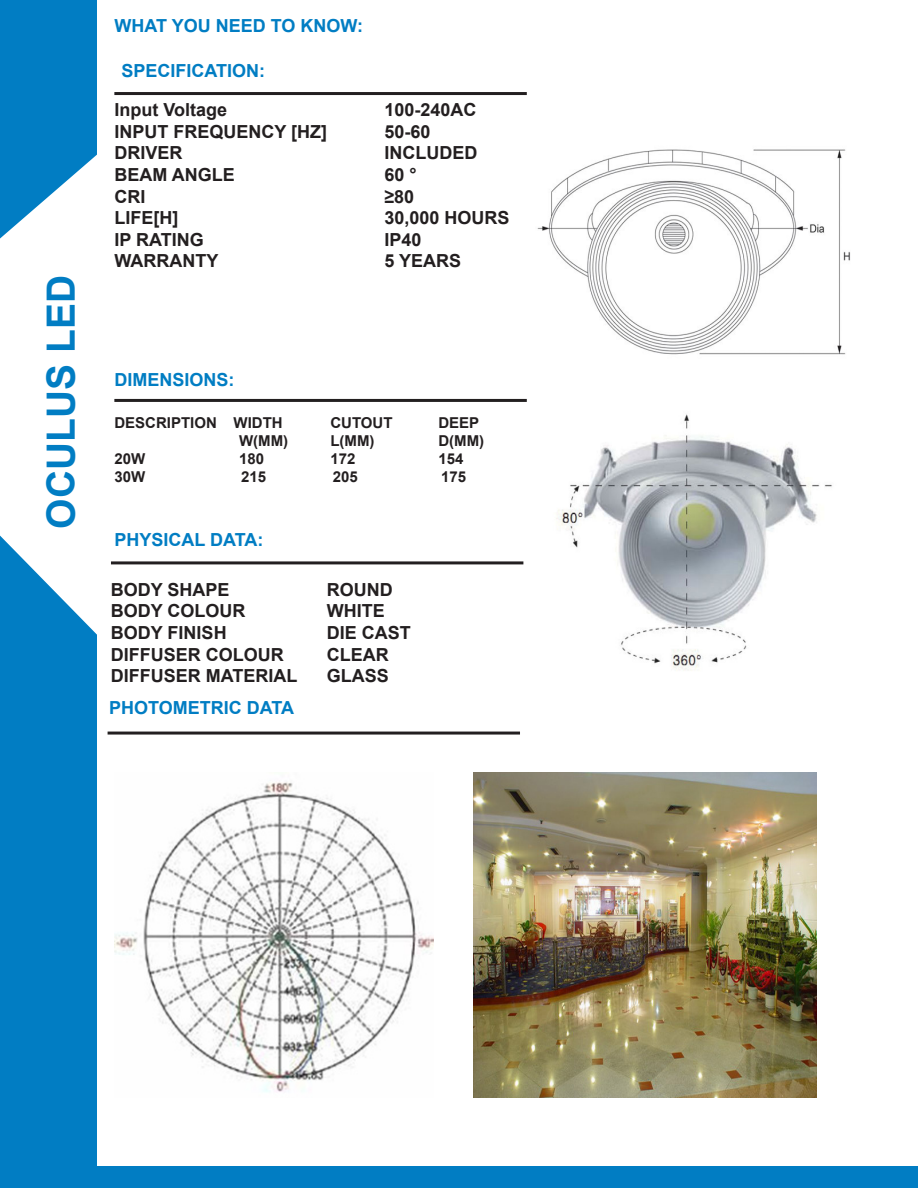
<style>
.page{position:relative;width:918px;height:1188px;background:#fff}
.page>*{position:absolute;margin:0;border:0;box-sizing:border-box;transform-origin:0 0}
.t1{font:700 39px "Arial";color:#017dc3}
.t2{font:700 18px "Arial";color:#231f20}
.t3{font:700 18px "Arial";color:#017dc3}
.t4{font:700 15px "Arial";color:#231f20}
</style>
<div class="page">
<div style="left:0;top:0;width:97px;height:1188px;background:#017dc3"></div>
<svg style="left:0;top:154px;width:97px;height:481px;fill:#fff"></svg>
<div style="left:2px;top:1167px;width:916px;height:21px;background:#017dc3"></div>
<hr style="left:114px;top:92px;width:413px;height:3px;background:#231f20">
<hr style="left:114px;top:399px;width:413px;height:3px;background:#231f20">
<hr style="left:111px;top:561px;width:412px;height:3px;background:#231f20">
<hr style="left:108px;top:732px;width:412px;height:3px;background:#231f20">
<img style="left:537px;top:149px;width:313px;height:206px">
<img style="left:556px;top:414px;width:276px;height:257px">
<img style="left:114px;top:782px;width:319px;height:310px">
<img style="left:474px;top:772px;width:342px;height:325px">
<p class="t1" style="left:34px;top:529px;width:255px;rotate:-90deg">OCULUS LED</p>
<p class="t3" style="left:114px;top:13px;width:250px">WHAT YOU NEED TO KNOW:</p>
<p class="t3" style="left:121px;top:58px;width:145px">SPECIFICATION:</p>
<p class="t2" style="left:114px;top:97px;width:114px">Input Voltage</p>
<p class="t2" style="left:384px;top:97px;width:94px">100-240AC</p>
<p class="t2" style="left:114px;top:119px;width:214px">INPUT FREQUENCY [HZ]</p>
<p class="t2" style="left:384px;top:119px;width:48px">50-60</p>
<p class="t2" style="left:114px;top:140px;width:70px">DRIVER</p>
<p class="t2" style="left:384px;top:140px;width:94px">INCLUDED</p>
<p class="t2" style="left:114px;top:162px;width:122px">BEAM ANGLE</p>
<p class="t2" style="left:384px;top:162px;width:34px">60 °</p>
<p class="t2" style="left:114px;top:184px;width:32px">CRI</p>
<p class="t2" style="left:384px;top:184px;width:31px">≥80</p>
<p class="t2" style="left:114px;top:205px;width:65px">LIFE[H]</p>
<p class="t2" style="left:384px;top:205px;width:127px">30,000 HOURS</p>
<p class="t2" style="left:114px;top:227px;width:91px">IP RATING</p>
<p class="t2" style="left:384px;top:227px;width:39px">IP40</p>
<p class="t2" style="left:114px;top:248px;width:105px">WARRANTY</p>
<p class="t2" style="left:384px;top:248px;width:78px">5 YEARS</p>
<p class="t3" style="left:114px;top:367px;width:122px">DIMENSIONS:</p>
<p class="t4" style="left:114px;top:413px;width:170px">DESCRIPTION WIDTH</p>
<p class="t4" style="left:330px;top:413px;width:64px">CUTOUT</p>
<p class="t4" style="left:438px;top:413px;width:42px">DEEP</p>
<p class="t4" style="left:239px;top:431px;width:51px">W(MM)</p>
<p class="t4" style="left:330px;top:431px;width:46px">L(MM)</p>
<p class="t4" style="left:438px;top:431px;width:47px">D(MM)</p>
<p class="t4" style="left:114px;top:449px;width:32px">20W</p>
<p class="t4" style="left:239px;top:449px;width:27px">180</p>
<p class="t4" style="left:330px;top:449px;width:27px">172</p>
<p class="t4" style="left:438px;top:449px;width:27px">154</p>
<p class="t4" style="left:114px;top:467px;width:32px">30W</p>
<p class="t4" style="left:241px;top:467px;width:27px">215</p>
<p class="t4" style="left:333px;top:467px;width:27px">205</p>
<p class="t4" style="left:441px;top:467px;width:27px">175</p>
<p class="t3" style="left:114px;top:527px;width:150px">PHYSICAL DATA:</p>
<p class="t2" style="left:111px;top:577px;width:120px">BODY SHAPE</p>
<p class="t2" style="left:327px;top:577px;width:67px">ROUND</p>
<p class="t2" style="left:111px;top:598px;width:136px">BODY COLOUR</p>
<p class="t2" style="left:327px;top:598px;width:59px">WHITE</p>
<p class="t2" style="left:111px;top:620px;width:117px">BODY FINISH</p>
<p class="t2" style="left:327px;top:620px;width:86px">DIE CAST</p>
<p class="t2" style="left:111px;top:642px;width:174px">DIFFUSER COLOUR</p>
<p class="t2" style="left:327px;top:642px;width:63px">CLEAR</p>
<p class="t2" style="left:111px;top:663px;width:188px">DIFFUSER MATERIAL</p>
<p class="t2" style="left:327px;top:663px;width:64px">GLASS</p>
<p class="t3" style="left:109px;top:695px;width:186px">PHOTOMETRIC DATA</p>
</div>
